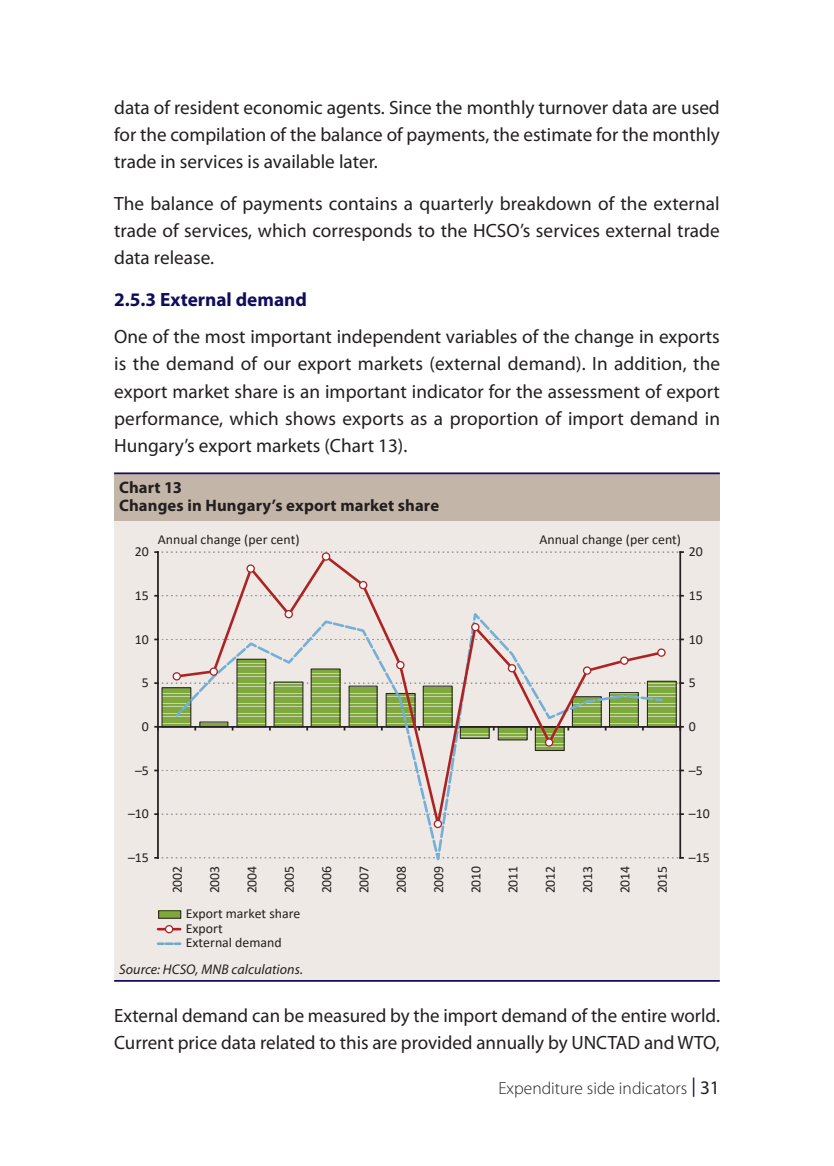
<style>
.page{position:relative;width:834px;height:1166px;background:#fff}
.page>*{position:absolute;margin:0;border:0;box-sizing:border-box;transform-origin:0 0}
.t1{font:19.25px/27.1px "Myriad Pro";color:#231f20;text-align:justify}
.t2{font:700 19.25px "Myriad Pro";color:#110d5c}
.t3{font:300 17.5px "Myriad Pro";color:#231f20}
.t4{font:700 16.62px/18.4px "Myriad Pro";letter-spacing:.01em;color:#231f20}
.t5{font:italic 14px "Myriad Pro";letter-spacing:.005em;color:#231f20}
.t6{font:13.83px "Calibri";color:#231f20}
.t7{font:13.65px/29.2px "Calibri";color:#231f20}
.s1{font-weight:400;font-size:19.25px;color:#110d5c}
.s2{font-weight:400;font-size:19.25px}
</style>
<div class="page">
<div style="left:114px;top:473px;width:605px;height:48px;background:#c3b5a7"></div>
<div style="left:114px;top:521px;width:605px;height:459px;background:#eee9e4"></div>
<hr style="left:114px;top:472px;width:605px;height:2px;background:#110d5c">
<hr style="left:114px;top:980px;width:605px;height:2px;background:#110d5c">
<hr style="left:157px;top:552px;width:2px;height:306px;background:#231f20">
<svg style="left:155px;top:595px;width:528px;height:2px"></svg>
<svg style="left:155px;top:551px;width:528px;height:2px"></svg>
<hr style="left:679px;top:552px;width:2px;height:306px;background:#231f20">
<svg style="left:155px;top:609px;width:528px;height:263px;background:#e1ded6"></svg>
<svg style="left:174px;top:553px;width:490px;height:283px;background:#dedbd0"></svg>
<svg style="left:173px;top:673px;width:7px;height:7px"></svg>
<div style="left:172px;top:672px;width:9px;height:8px;border:1px solid #ad2324;border-radius:50%"></div>
<svg style="left:210px;top:668px;width:7px;height:7px"></svg>
<div style="left:209px;top:667px;width:9px;height:9px;border:1px solid #ad2324;border-radius:50%"></div>
<svg style="left:285px;top:611px;width:7px;height:7px"></svg>
<div style="left:284px;top:610px;width:9px;height:8px;border:1px solid #ad2324;border-radius:50%"></div>
<svg style="left:247px;top:565px;width:7px;height:7px"></svg>
<div style="left:246px;top:564px;width:9px;height:9px;border:1px solid #ad2324;border-radius:50%"></div>
<svg style="left:322px;top:553px;width:7px;height:7px"></svg>
<div style="left:322px;top:552px;width:8px;height:9px;border:1px solid #ad2324;border-radius:50%"></div>
<div style="left:359px;top:581px;width:7px;height:7px;background:#fff;border-radius:50%"></div>
<div style="left:359px;top:581px;width:8px;height:8px;border:1px solid #ad2324;border-radius:50%"></div>
<div style="left:396px;top:661px;width:8px;height:8px;background:#fff;border-radius:50%"></div>
<div style="left:396px;top:661px;width:8px;height:8px;border:1px solid #ad2324;border-radius:50%"></div>
<div style="left:471px;top:623px;width:8px;height:8px;background:#fff;border-radius:50%"></div>
<div style="left:471px;top:623px;width:8px;height:8px;border:1px solid #ad2324;border-radius:50%"></div>
<svg style="left:434px;top:820px;width:7px;height:7px"></svg>
<div style="left:433px;top:820px;width:9px;height:8px;border:1px solid #ad2324;border-radius:50%"></div>
<svg style="left:545px;top:739px;width:7px;height:7px"></svg>
<div style="left:544px;top:738px;width:9px;height:9px;border:1px solid #ad2324;border-radius:50%"></div>
<svg style="left:508px;top:665px;width:7px;height:7px"></svg>
<div style="left:507px;top:664px;width:9px;height:8px;border:1px solid #ad2324;border-radius:50%"></div>
<svg style="left:583px;top:667px;width:7px;height:7px"></svg>
<div style="left:582px;top:666px;width:9px;height:9px;border:1px solid #ad2324;border-radius:50%"></div>
<svg style="left:620px;top:657px;width:7px;height:7px"></svg>
<div style="left:620px;top:656px;width:8px;height:9px;border:1px solid #ad2324;border-radius:50%"></div>
<div style="left:657px;top:649px;width:7px;height:7px;background:#fff;border-radius:50%"></div>
<div style="left:657px;top:648px;width:8px;height:9px;border:1px solid #ad2324;border-radius:50%"></div>
<div style="left:159px;top:911px;width:22px;height:7px;background:#7fa93f"></div>
<svg style="left:158px;top:942px;width:22px;height:3px"></svg>
<hr style="left:158px;top:928px;width:22px;height:2px;background:#ad2324">
<div style="left:165px;top:925px;width:8px;height:8px;background:#fff;border-radius:50%"></div>
<div style="left:165px;top:925px;width:8px;height:8px;border:1px solid #ad2324;border-radius:50%"></div>
<p class="t1" style="left:114px;top:93px;width:607px">data of resident economic agents. Since the monthly turnover data are used for the compilation of the balance of payments, the estimate for the monthly trade in services is available later.</p>
<p class="t1" style="left:114px;top:190px;width:607px">The balance of payments contains a quarterly breakdown of the external trade of services, which corresponds to the HCSO’s services external trade data release.</p>
<p class="t2" style="left:114px;top:287px;width:194px">2.5.3 External demand</p>
<p class="t1" style="left:114px;top:323px;width:607px">One of the most important independent variables of the change in exports is the demand of our export markets (external demand). In addition, the export market share is an important indicator for the assessment of export performance, which shows exports as a proportion of import demand in Hungary’s export markets (Chart 13).</p>
<p class="t4" style="left:119px;top:477px;width:321px">Chart 13<br>Changes in Hungary’s export market share</p>
<p class="t7" style="left:135px;top:537px;width:16px">20</p>
<p class="t7" style="left:158px;top:525px;width:143px">Annual change (per cent)</p>
<p class="t7" style="left:539px;top:525px;width:143px">Annual change (per cent)</p>
<p class="t7" style="left:688px;top:537px;width:16px">20</p>
<p class="t7" style="left:135px;top:580px;width:16px">15</p>
<p class="t7" style="left:135px;top:624px;width:16px">10</p>
<p class="t7" style="left:688px;top:580px;width:16px">15</p>
<p class="t7" style="left:688px;top:624px;width:16px">10</p>
<p class="t7" style="left:142px;top:668px;width:9px">5</p>
<p class="t7" style="left:142px;top:711px;width:9px">0</p>
<p class="t7" style="left:135px;top:755px;width:15px">–5</p>
<p class="t7" style="left:128px;top:799px;width:22px">–10</p>
<p class="t7" style="left:128px;top:842px;width:22px">–15</p>
<p class="t6" style="left:168px;top:893px;width:29px;rotate:-90deg">2002</p>
<p class="t6" style="left:205px;top:893px;width:29px;rotate:-90deg">2003</p>
<p class="t6" style="left:242px;top:893px;width:29px;rotate:-90deg">2004</p>
<p class="t6" style="left:279px;top:893px;width:29px;rotate:-90deg">2005</p>
<p class="t6" style="left:317px;top:893px;width:29px;rotate:-90deg">2006</p>
<p class="t6" style="left:354px;top:893px;width:29px;rotate:-90deg">2007</p>
<p class="t6" style="left:391px;top:893px;width:29px;rotate:-90deg">2008</p>
<p class="t6" style="left:429px;top:893px;width:29px;rotate:-90deg">2009</p>
<p class="t6" style="left:466px;top:893px;width:29px;rotate:-90deg">2010</p>
<p class="t6" style="left:503px;top:893px;width:29px;rotate:-90deg">2011</p>
<p class="t6" style="left:540px;top:893px;width:29px;rotate:-90deg">2012</p>
<p class="t6" style="left:578px;top:893px;width:29px;rotate:-90deg">2013</p>
<p class="t6" style="left:615px;top:893px;width:29px;rotate:-90deg">2014</p>
<p class="t6" style="left:652px;top:893px;width:29px;rotate:-90deg">2015</p>
<p class="t7" style="left:186px;top:898px;width:116px">Export market share<br>External demand</p>
<p class="t7" style="left:186px;top:913px;width:38px">Export</p>
<p class="t5" style="left:119px;top:960px;width:185px">Source: HCSO, MNB calculations.</p>
<p class="t7" style="left:688px;top:668px;width:9px">5</p>
<p class="t7" style="left:688px;top:711px;width:9px">0</p>
<p class="t7" style="left:688px;top:755px;width:15px">–5</p>
<p class="t7" style="left:688px;top:799px;width:22px">–10</p>
<p class="t7" style="left:688px;top:842px;width:22px">–15</p>
<p class="t1" style="left:114px;top:1001px;width:607px">External demand can be measured by the import demand of the entire world.<br>Current price data related to this are provided annually by UNCTAD and WTO,</p>
<p class="t3" style="left:498px;top:1077px;width:223px">Expenditure side indicators <span class="s1">|</span> <span class="s2">31</span></p>
</div>
